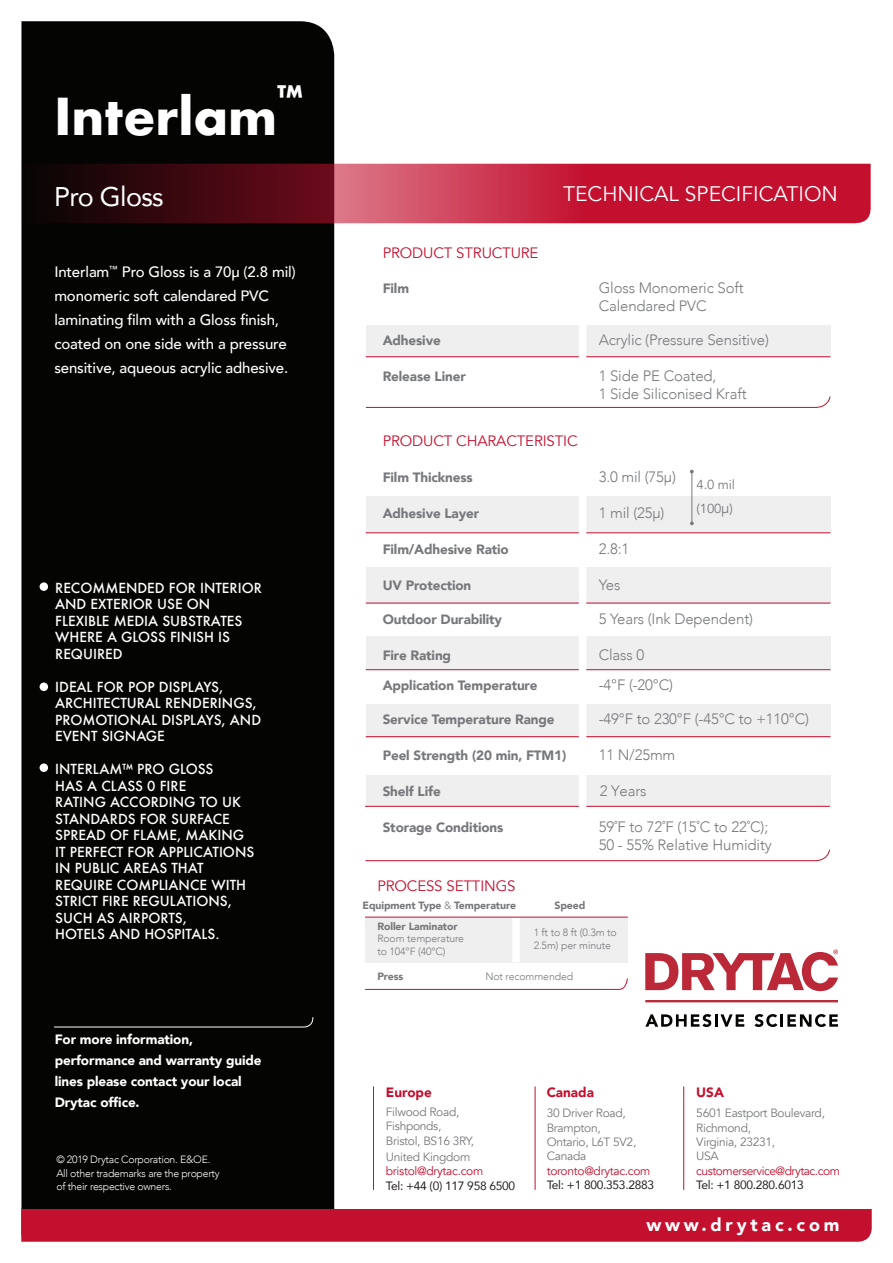
<style>
.page{position:relative;width:893px;height:1263px;background:#fff}
.page>*{position:absolute;margin:0;border:0;box-sizing:border-box;transform-origin:0 0}
.t1{font:700 49.5px "Futura";color:#fff}
.t2{font:700 28.8px "Futura";color:#fff}
.t3{font:27px "Avenir";letter-spacing:-.025em;color:#fff}
.t4{font:21px "Avenir";color:#fff}
.t5{font:900 18px "Avenir";letter-spacing:.21em;color:#fff}
.t6{font:300 15px "Avenir";letter-spacing:-.01em;color:#76787b}
.t7{font:500 15px/24px "Avenir";letter-spacing:-.01em;color:#fff}
.t8{font:15px "Avenir";letter-spacing:-.01em;color:#c3102f}
.t9{font:500 13.5px/16.5px "Futura";color:#fff}
.t10{font:900 13.5px "Avenir";letter-spacing:-.01em;color:#76787b}
.t11{font:900 13.5px/21px "Avenir";letter-spacing:-.01em;color:#fff}
.t12{font:900 13.5px "Avenir";color:#c3102f}
.t13{font:13.05px "Avenir";letter-spacing:-.01em;color:#76787b}
.t14{font:12px "Avenir";letter-spacing:-.025em;color:#76787b}
.t15{font:12px "Avenir";letter-spacing:-.025em;color:#c3102f}
.t16{font:12px "Avenir";letter-spacing:-.025em;color:#231f20}
.t17{font:300 10.5px/12.6px "Avenir";letter-spacing:-.01em;color:#76787b}
.t18{font:300 10.5px/13.5px "Avenir";letter-spacing:-.025em;color:#fff}
.t19{font:900 10.5px "Avenir";letter-spacing:-.01em;color:#76787b}
.s1{font-weight:300;font-size:15px}
.s2{font-weight:300}
.s3{font-weight:900}
</style>
<div class="page">
<div style="left:21px;top:21px;width:313px;height:1188px;background:#040503"></div>
<div style="left:21px;top:1209px;width:851px;height:33px;background:#c3102f"></div>
<svg style="left:21px;top:164px;width:850px;height:60px;background:#941e32"></svg>
<svg style="left:54px;top:1017px;width:260px;height:11px;background:#1b1c1a"></svg>
<hr style="left:373px;top:1086px;width:1px;height:104px;background:#c3102f">
<hr style="left:535px;top:1086px;width:1px;height:104px;background:#c3102f">
<hr style="left:683px;top:1086px;width:1px;height:104px;background:#c3102f">
<div style="left:40px;top:582px;width:8px;height:9px;background:#fff;border-radius:50%"></div>
<div style="left:40px;top:682px;width:8px;height:9px;background:#fff;border-radius:50%"></div>
<div style="left:366px;top:325px;width:464px;height:31px;background:#efeff0"></div>
<hr style="left:366px;top:356px;width:464px;height:1px;background:#c3102f">
<div style="left:366px;top:704px;width:464px;height:33px;background:#efeff0"></div>
<div style="left:366px;top:637px;width:464px;height:33px;background:#efeff0"></div>
<div style="left:366px;top:567px;width:464px;height:36px;background:#efeff0"></div>
<div style="left:366px;top:496px;width:464px;height:37px;background:#efeff0"></div>
<hr style="left:366px;top:532px;width:464px;height:1px;background:#c3102f">
<hr style="left:366px;top:603px;width:464px;height:1px;background:#c3102f">
<hr style="left:366px;top:669px;width:464px;height:1px;background:#c3102f">
<hr style="left:366px;top:736px;width:464px;height:1px;background:#c3102f">
<div style="left:579px;top:277px;width:7px;height:125px;background:#fff"></div>
<svg style="left:365px;top:396px;width:466px;height:12px"></svg>
<div style="left:366px;top:775px;width:464px;height:31px;background:#efeff0"></div>
<hr style="left:692px;top:470px;width:1px;height:53px;background:#76787b">
<svg style="left:690px;top:521px;width:4px;height:4px"></svg>
<hr style="left:365px;top:806px;width:465px;height:1px;background:#c3102f">
<div style="left:579px;top:452px;width:7px;height:427px;background:#fff"></div>
<svg style="left:365px;top:849px;width:465px;height:12px"></svg>
<div style="left:366px;top:917px;width:262px;height:45px;background:#efeff0"></div>
<svg style="left:365px;top:978px;width:263px;height:12px"></svg>
<div style="left:512px;top:917px;width:8px;height:45px;background:#fff"></div>
<hr style="left:365px;top:917px;width:263px;height:1px;background:#c3102f">
<svg style="left:645px;top:949px;width:193px;height:42px"></svg>
<svg style="left:645px;top:1014px;width:99px;height:13px"></svg>
<svg style="left:754px;top:1014px;width:84px;height:13px"></svg>
<hr style="left:645px;top:1000px;width:193px;height:2px;background:#bb2938">
<div style="left:40px;top:763px;width:8px;height:9px;background:#fff;border-radius:50%"></div>
<p class="t2" style="left:277px;top:75px;width:27px">™</p>
<p class="t1" style="left:54px;top:81px;width:225px">Interlam</p>
<p class="t3" style="left:54px;top:174px;width:111px">Pro Gloss</p>
<p class="t7" style="left:54px;top:259px;width:243px">Interlam<sup>™</sup> Pro Gloss is a 70μ (2.8 mil) monomeric soft calendared PVC laminating film with a Gloss finish, coated on one side with a pressure sensitive, aqueous acrylic adhesive.</p>
<p class="t9" style="left:55px;top:579px;width:208px">RECOMMENDED FOR INTERIOR<br>AND EXTERIOR USE ON<br>FLEXIBLE MEDIA SUBSTRATES<br>WHERE A GLOSS FINISH IS<br>REQUIRED</p>
<p class="t9" style="left:55px;top:678px;width:203px">IDEAL FOR POP DISPLAYS,<br>ARCHITECTURAL RENDERINGS,</p>
<p class="t9" style="left:55px;top:711px;width:207px">PROMOTIONAL DISPLAYS, AND<br>EVENT SIGNAGE</p>
<p class="t9" style="left:55px;top:761px;width:191px">INTERLAM™ PRO GLOSS<br>HAS A CLASS 0 FIRE<br>RATING ACCORDING TO UK<br>STANDARDS FOR SURFACE<br>SPREAD OF FLAME, MAKING</p>
<p class="t9" style="left:55px;top:843px;width:201px">IT PERFECT FOR APPLICATIONS<br>IN PUBLIC AREAS THAT<br>REQUIRE COMPLIANCE WITH<br>STRICT FIRE REGULATIONS,<br>SUCH AS AIRPORTS,</p>
<p class="t9" style="left:55px;top:926px;width:166px">HOTELS AND HOSPITALS.</p>
<p class="t11" style="left:55px;top:1029px;width:208px">For more information, performance and warranty guide lines please contact your local<br>Drytac office.</p>
<p class="t18" style="left:56px;top:1153px;width:165px">© 2019 Drytac Corporation. E&amp;OE.<br>All other trademarks are the property of their respective owners.</p>
<p class="t4" style="left:563px;top:181px;width:276px">TECHNICAL SPECIFICATION</p>
<p class="t8" style="left:383px;top:244px;width:157px">PRODUCT STRUCTURE</p>
<p class="t10" style="left:383px;top:276px;width:28px">Film</p>
<p class="t6" style="left:599px;top:279px;width:147px">Gloss Monomeric Soft</p>
<p class="t6" style="left:599px;top:297px;width:109px">Calendared PVC</p>
<p class="t10" style="left:383px;top:329px;width:60px">Adhesive</p>
<p class="t6" style="left:599px;top:331px;width:172px">Acrylic (Pressure Sensitive)</p>
<p class="t10" style="left:383px;top:365px;width:85px">Release Liner</p>
<p class="t6" style="left:599px;top:367px;width:119px">1 Side PE Coated,</p>
<p class="t6" style="left:599px;top:385px;width:149px">1 Side Siliconised Kraft</p>
<p class="t8" style="left:383px;top:432px;width:196px">PRODUCT CHARACTERISTIC</p>
<p class="t10" style="left:383px;top:465px;width:92px">Film Thickness</p>
<p class="t6" style="left:599px;top:468px;width:79px">3.0 mil (75μ)</p>
<p class="t10" style="left:383px;top:501px;width:98px">Adhesive Layer</p>
<p class="t6" style="left:599px;top:504px;width:67px">1 mil (25μ)</p>
<p class="t10" style="left:383px;top:537px;width:128px">Film/Adhesive Ratio</p>
<p class="t6" style="left:599px;top:540px;width:32px">2.8:1</p>
<p class="t10" style="left:383px;top:573px;width:90px">UV Protection</p>
<p class="t6" style="left:599px;top:576px;width:23px">Yes</p>
<p class="t10" style="left:383px;top:608px;width:121px">Outdoor Durability</p>
<p class="t6" style="left:599px;top:610px;width:156px">5 Years (Ink Dependent)</p>
<p class="t10" style="left:383px;top:644px;width:70px">Fire Rating</p>
<p class="t6" style="left:599px;top:646px;width:47px">Class 0</p>
<p class="t10" style="left:383px;top:674px;width:156px">Application Temperature</p>
<p class="t6" style="left:599px;top:676px;width:76px">-4°F (-20°C)</p>
<p class="t10" style="left:383px;top:708px;width:174px">Service Temperature Range</p>
<p class="t6" style="left:599px;top:710px;width:212px">-49°F to 230°F (-45°C to +110°C)</p>
<p class="t10" style="left:383px;top:744px;width:185px">Peel Strength (20 min, FTM1)</p>
<p class="t6" style="left:599px;top:746px;width:78px">11 N/25mm</p>
<p class="t10" style="left:383px;top:780px;width:60px">Shelf Life</p>
<p class="t10" style="left:383px;top:816px;width:122px">Storage Conditions</p>
<p class="t6" style="left:599px;top:818px;width:171px">59˚F to 72˚F (15˚C to 22˚C);</p>
<p class="t6" style="left:599px;top:836px;width:175px">50 - 55% Relative Humidity</p>
<p class="t13" style="left:697px;top:477px;width:40px">4.0 mil</p>
<p class="t13" style="left:697px;top:501px;width:38px">(100<span class="s1">μ</span>)</p>
<p class="t6" style="left:600px;top:781px;width:48px">2 Years</p>
<p class="t8" style="left:377px;top:876px;width:140px">PROCESS SETTINGS</p>
<p class="t19" style="left:362px;top:896px;width:155px">Equipment Type <span class="s2">&amp;</span> Temperature</p>
<p class="t19" style="left:554px;top:896px;width:32px">Speed</p>
<p class="t17" style="left:377px;top:920px;width:88px"><span class="s3">Roller Laminator<br></span>Room temperature to 104°F (40°C)</p>
<p class="t19" style="left:377px;top:967px;width:28px">Press</p>
<p class="t17" style="left:485px;top:970px;width:89px">Not recommended</p>
<p class="t17" style="left:534px;top:926px;width:85px">1 ft to 8 ft (0.3m to<br>2.5m) per minute</p>
<p class="t12" style="left:386px;top:1080px;width:47px">Europe</p>
<p class="t14" style="left:386px;top:1104px;width:75px">Filwood Road,</p>
<p class="t14" style="left:386px;top:1119px;width:57px">Fishponds,</p>
<p class="t14" style="left:386px;top:1133px;width:90px">Bristol, BS16 3RY,</p>
<p class="t14" style="left:386px;top:1149px;width:86px">United Kingdom</p>
<p class="t15" style="left:386px;top:1164px;width:99px">bristol@drytac.com</p>
<p class="t16" style="left:386px;top:1176px;width:131px">Tel: +44 (0) 117 958 6500</p>
<p class="t12" style="left:547px;top:1080px;width:49px">Canada</p>
<p class="t14" style="left:547px;top:1106px;width:81px">30 Driver Road,</p>
<p class="t14" style="left:547px;top:1120px;width:56px">Brampton,</p>
<p class="t14" style="left:547px;top:1135px;width:91px">Ontario, L6T 5V2,</p>
<p class="t14" style="left:547px;top:1149px;width:41px">Canada</p>
<p class="t15" style="left:547px;top:1163px;width:105px">toronto@drytac.com</p>
<p class="t16" style="left:547px;top:1175px;width:109px">Tel: +1 800.353.2883</p>
<p class="t12" style="left:696px;top:1080px;width:29px">USA</p>
<p class="t14" style="left:696px;top:1106px;width:130px">5601 Eastport Boulevard,</p>
<p class="t14" style="left:696px;top:1120px;width:56px">Richmond,</p>
<p class="t14" style="left:696px;top:1135px;width:80px">Virginia, 23231,</p>
<p class="t14" style="left:696px;top:1149px;width:24px">USA</p>
<p class="t15" style="left:696px;top:1163px;width:145px">customerservice@drytac.com</p>
<p class="t16" style="left:696px;top:1175px;width:109px">Tel: +1 800.280.6013</p>
<p class="t5" style="left:646px;top:1209px;width:195px">www.drytac.com</p>
</div>
